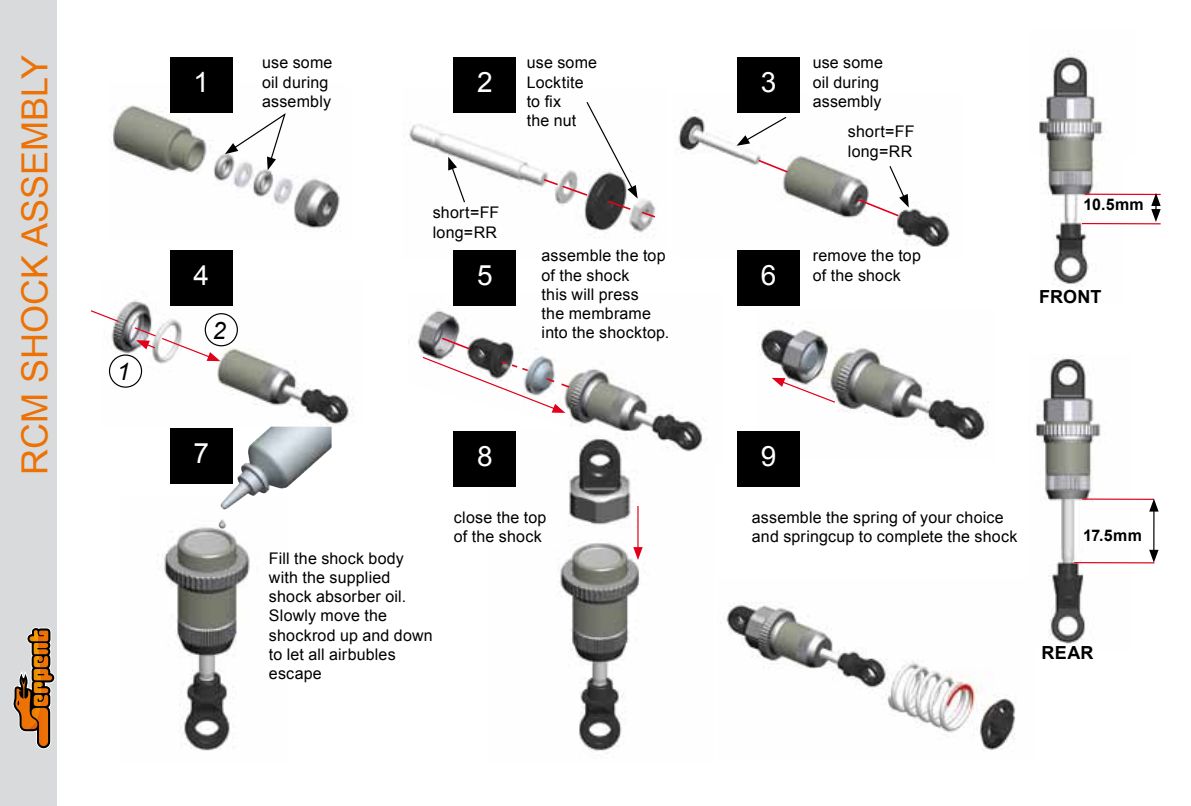
<style>
.page{position:relative;width:1191px;height:806px;background:#fff}
.page>*{position:absolute;margin:0;border:0;box-sizing:border-box;transform-origin:0 0}
.t1{font:36px "Arial";color:#ec7206}
.t2{font:28px "Arial";color:#fff}
.t3{font:italic 24px "Arial";color:#000}
.t4{font:700 18px "Arial";letter-spacing:.015em;color:#000}
.t5{font:16px/19.2px "Arial";letter-spacing:.01em;color:#000}
.t6{font:700 16px "Arial";letter-spacing:.02em;color:#000}
</style>
<div class="page">
<div style="left:0;top:0;width:57px;height:805px;background:#d9dadb"></div>
<img style="left:110px;top:83px;width:231px;height:149px">
<img style="left:408px;top:88px;width:246px;height:170px">
<img style="left:673px;top:92px;width:277px;height:166px">
<img style="left:108px;top:279px;width:246px;height:146px">
<img style="left:760px;top:323px;width:228px;height:137px">
<img style="left:158px;top:496px;width:92px;height:255px">
<img style="left:229px;top:426px;width:42px;height:68px">
<img style="left:487px;top:463px;width:156px;height:291px">
<img style="left:720px;top:603px;width:296px;height:147px">
<svg style="left:757px;top:158px;width:32px;height:16px"></svg>
<svg style="left:225px;top:111px;width:62px;height:59px"></svg>
<hr style="left:637px;top:505px;width:1px;height:45px;background:#e2001a">
<svg style="left:633px;top:546px;width:9px;height:13px"></svg>
<svg style="left:771px;top:377px;width:65px;height:26px"></svg>
<svg style="left:736px;top:116px;width:51px;height:30px"></svg>
<svg style="left:542px;top:100px;width:114px;height:119px"></svg>
<div style="left:454px;top:57px;width:62px;height:55px;background:#000"></div>
<div style="left:170px;top:249px;width:62px;height:56px;background:#000"></div>
<div style="left:737px;top:249px;width:62px;height:56px;background:#000"></div>
<div style="left:170px;top:57px;width:62px;height:55px;background:#000"></div>
<div style="left:170px;top:428px;width:62px;height:55px;background:#000"></div>
<div style="left:454px;top:431px;width:62px;height:55px;background:#000"></div>
<div style="left:737px;top:431px;width:62px;height:55px;background:#000"></div>
<svg style="left:90px;top:309px;width:29px;height:13px"></svg>
<svg style="left:133px;top:326px;width:87px;height:35px"></svg>
<div style="left:205px;top:313px;width:33px;height:33px;border:1px solid #000;border-radius:50%"></div>
<div style="left:109px;top:355px;width:32px;height:32px;background:#fff;border-radius:50%"></div>
<div style="left:109px;top:354px;width:33px;height:33px;border:1px solid #000;border-radius:50%"></div>
<div style="left:737px;top:57px;width:62px;height:55px;background:#000"></div>
<img style="left:1035px;top:358px;width:97px;height:289px">
<hr style="left:1082px;top:498px;width:72px;height:1px;background:#e2001a">
<hr style="left:1074px;top:561px;width:80px;height:2px;background:#e2001a">
<hr style="left:1153px;top:508px;width:1px;height:44px;background:#000">
<svg style="left:1149px;top:549px;width:9px;height:13px"></svg>
<svg style="left:1149px;top:498px;width:9px;height:13px"></svg>
<svg style="left:448px;top:157px;width:18px;height:46px"></svg>
<svg style="left:855px;top:164px;width:53px;height:54px"></svg>
<img style="left:1045px;top:157px;width:78px;height:129px">
<img style="left:1039px;top:51px;width:64px;height:106px">
<hr style="left:1084px;top:193px;width:76px;height:2px;background:#e2001a">
<hr style="left:1081px;top:223px;width:79px;height:1px;background:#e2001a">
<svg style="left:1151px;top:193px;width:9px;height:29px"></svg>
<img style="left:417px;top:294px;width:290px;height:169px">
<svg style="left:421px;top:336px;width:150px;height:76px"></svg>
<div style="left:454px;top:249px;width:62px;height:56px;background:#000"></div>
<svg style="left:12px;top:627px;width:44px;height:122px"></svg>
<h1 class="t1" style="left:11px;top:475px;width:421px;rotate:-90deg">RCM SHOCK ASSEMBLY</h1>
<h3 class="t3" style="left:117px;top:356px;width:15px">1</h3>
<h2 class="t2" style="left:193px;top:63px;width:17px">1</h2>
<p class="t5" style="left:262px;top:53px;width:72px">use some oil during assembly</p>
<h2 class="t2" style="left:477px;top:63px;width:17px">2</h2>
<p class="t5" style="left:527px;top:53px;width:72px">use some<br>Locktite to fix<br>the nut</p>
<p class="t5" style="left:433px;top:203px;width:68px">short=FF long=RR</p>
<h2 class="t2" style="left:760px;top:63px;width:17px">3</h2>
<p class="t5" style="left:541px;top:246px;width:129px">assemble the top of the shock<br>this will press<br>the membrame into the shocktop.</p>
<h2 class="t2" style="left:193px;top:256px;width:17px">4</h2>
<h2 class="t2" style="left:760px;top:256px;width:17px">6</h2>
<h2 class="t2" style="left:477px;top:256px;width:17px">5</h2>
<h3 class="t3" style="left:212px;top:314px;width:15px">2</h3>
<p class="t5" style="left:812px;top:53px;width:72px">use some oil during assembly</p>
<p class="t5" style="left:848px;top:122px;width:68px">short=FF long=RR</p>
<p class="t5" style="left:813px;top:246px;width:109px">remove the top of the shock</p>
<p class="t6" style="left:1083px;top:194px;width:62px">10.5mm</p>
<p class="t4" style="left:1039px;top:284px;width:64px">FRONT</p>
<h2 class="t2" style="left:193px;top:434px;width:17px">7</h2>
<h2 class="t2" style="left:477px;top:438px;width:17px">8</h2>
<h2 class="t2" style="left:760px;top:438px;width:17px">9</h2>
<p class="t5" style="left:269px;top:548px;width:165px">Fill the shock body with the supplied shock absorber oil.<br>Slowly move the shockrod up and down to let all airbubles escape</p>
<p class="t5" style="left:454px;top:507px;width:94px">close the top of the shock</p>
<p class="t5" style="left:752px;top:507px;width:267px">assemble the spring of your choice and springcup to complete the shock</p>
<p class="t6" style="left:1083px;top:524px;width:60px">17.5mm</p>
<p class="t4" style="left:1041px;top:640px;width:54px">REAR</p>
</div>
